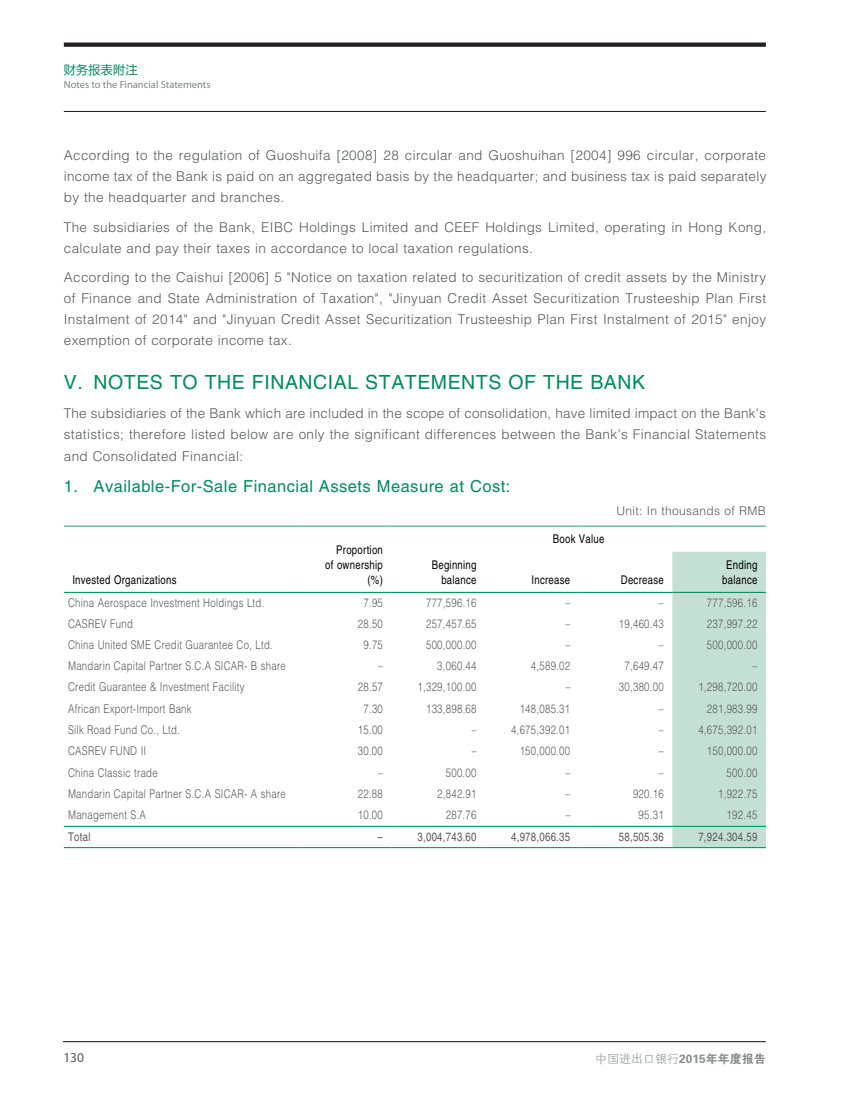
<style>
.page{position:relative;width:851px;height:1106px;background:#fff}
.page>*{position:absolute;margin:0;border:0;box-sizing:border-box;transform-origin:0 0}
.t1{font:19.5px "Helvetica LT Std";letter-spacing:.03em;color:#008c5b}
.t2{font:16.5px "Helvetica LT Std";letter-spacing:.03em;color:#008c5b}
.t3{font:300 13.5px/21px "Helvetica LT Std";letter-spacing:.03em;color:#57585a;text-align:justify}
.t4{font:13.5px "Myriad Pro";color:#57585a}
.t5{font:300 12px "Helvetica LT Std";letter-spacing:.03em;color:#57585a;scale:.8 1}
.t6{font:12px/15px "Helvetica LT Std";letter-spacing:.03em;color:#000;text-align:right;scale:.8 1}
.t7{font:12px "Helvetica LT Std";letter-spacing:.03em;color:#57585a;scale:.8 1}
.t8{font:300 12px "Helvetica LT Std";letter-spacing:.03em;color:#57585a}
.t9{font:12px "FZDHTK GBK1 0";color:#8a8c8f}
.t10{font:12px "Microsoft Ya Hei";letter-spacing:.03em;color:#008c5b}
.t11{font:10.5px "Myriad Pro";color:#808285}
.s1{font-family:"FZXH1 K GBK1 0"}
</style>
<div class="page">
<hr style="left:63px;top:1041px;width:702px;height:1px;background:#231f20">
<svg style="left:64px;top:43px;width:701px;height:4px;background:#2e2a2b"></svg>
<hr style="left:64px;top:111px;width:701px;height:1px;background:#231f20">
<div style="left:672px;top:552px;width:93px;height:295px;background:#c4dfd3"></div>
<hr style="left:64px;top:825px;width:234px;height:2px;background:#008c5b">
<hr style="left:298px;top:825px;width:93px;height:2px;background:#008c5b">
<hr style="left:391px;top:825px;width:94px;height:2px;background:#008c5b">
<hr style="left:485px;top:825px;width:93px;height:2px;background:#008c5b">
<hr style="left:578px;top:825px;width:94px;height:2px;background:#008c5b">
<hr style="left:64px;top:847px;width:234px;height:1px;background:#008c5b">
<hr style="left:298px;top:847px;width:93px;height:1px;background:#008c5b">
<hr style="left:391px;top:847px;width:94px;height:1px;background:#008c5b">
<hr style="left:485px;top:847px;width:93px;height:1px;background:#008c5b">
<hr style="left:578px;top:847px;width:94px;height:1px;background:#008c5b">
<hr style="left:672px;top:825px;width:93px;height:2px;background:#008c5b">
<hr style="left:672px;top:847px;width:93px;height:1px;background:#008c5b">
<hr style="left:391px;top:592px;width:94px;height:1px;background:#008c5b">
<hr style="left:485px;top:592px;width:93px;height:1px;background:#008c5b">
<hr style="left:578px;top:592px;width:94px;height:1px;background:#008c5b">
<hr style="left:672px;top:592px;width:93px;height:1px;background:#008c5b">
<hr style="left:64px;top:525px;width:234px;height:1px;background:#2ba481">
<hr style="left:64px;top:592px;width:234px;height:1px;background:#008c5b">
<hr style="left:298px;top:525px;width:93px;height:1px;background:#2ba481">
<hr style="left:298px;top:592px;width:93px;height:1px;background:#008c5b">
<hr style="left:391px;top:525px;width:94px;height:1px;background:#2ba481">
<hr style="left:485px;top:525px;width:93px;height:1px;background:#2ba481">
<hr style="left:578px;top:525px;width:94px;height:1px;background:#2ba481">
<hr style="left:672px;top:525px;width:93px;height:1px;background:#2ba481">
<p class="t10" style="left:64px;top:62px;width:75px">财务报表附注</p>
<p class="t11" style="left:64px;top:78px;width:148px">Notes to the Financial Statements</p>
<p class="t3" style="left:64px;top:145px;width:704px">According to the regulation of Guoshuifa [2008] 28 circular and Guoshuihan [2004] 996 circular, corporate income tax of the Bank is paid on an aggregated basis by the headquarter; and business tax is paid separately by the headquarter and branches.</p>
<p class="t3" style="left:64px;top:216px;width:703px">The subsidiaries of the Bank, EIBC Holdings Limited and CEEF Holdings Limited, operating in Hong Kong, calculate and pay their taxes in accordance to local taxation regulations.</p>
<p class="t3" style="left:64px;top:267px;width:703px">According to the Caishui [2006] 5 "Notice on taxation related to securitization of credit assets by the Ministry of Finance and State Administration of Taxation", "Jinyuan Credit Asset Securitization Trusteeship Plan First Instalment of 2014" and "Jinyuan Credit Asset Securitization Trusteeship Plan First Instalment of 2015" enjoy exemption of corporate income tax.</p>
<h1 class="t1" style="left:64px;top:371px;width:582px">V. NOTES TO THE FINANCIAL STATEMENTS OF THE BANK</h1>
<p class="t3" style="left:64px;top:403px;width:703px">The subsidiaries of the Bank which are included in the scope of consolidation, have limited impact on the Bank's statistics; therefore listed below are only the significant differences between the Bank's Financial Statements and Consolidated Financial:</p>
<p class="t2" style="left:64px;top:476px;width:448px">1. Available-For-Sale Financial Assets Measure at Cost:</p>
<p class="t8" style="left:616px;top:503px;width:151px">Unit: In thousands of RMB</p>
<p class="t6" style="left:72px;top:572px;width:132px">Invested Organizations</p>
<p class="t6" style="left:325px;top:542px;width:74px">Proportion of ownership (%)</p>
<p class="t6" style="left:431px;top:557px;width:58px">Beginning balance</p>
<p class="t6" style="left:552px;top:531px;width:66px">Book Value</p>
<p class="t6" style="left:531px;top:572px;width:50px">Increase</p>
<p class="t6" style="left:620px;top:572px;width:55px">Decrease</p>
<p class="t6" style="left:722px;top:557px;width:46px;text-align:center">Ending balance</p>
<p class="t5" style="left:68px;top:595px;width:247px">China Aerospace Investment Holdings Ltd.</p>
<p class="t5" style="left:363px;top:595px;width:26px">7.95</p>
<p class="t5" style="left:426px;top:595px;width:65px">777,596.16</p>
<p class="t5" style="left:565px;top:595px;width:8px">–</p>
<p class="t5" style="left:659px;top:595px;width:8px">–</p>
<p class="t5" style="left:706px;top:595px;width:65px">777,596.16</p>
<p class="t5" style="left:68px;top:616px;width:83px">CASREV Fund</p>
<p class="t5" style="left:358px;top:616px;width:33px">28.50</p>
<p class="t5" style="left:426px;top:616px;width:65px">257,457.65</p>
<p class="t5" style="left:565px;top:616px;width:8px">–</p>
<p class="t5" style="left:618px;top:616px;width:58px">19,460.43</p>
<p class="t5" style="left:706px;top:616px;width:65px">237,997.22</p>
<p class="t5" style="left:68px;top:637px;width:257px">China United SME Credit Guarantee Co, Ltd.</p>
<p class="t5" style="left:363px;top:637px;width:26px">9.75</p>
<p class="t5" style="left:426px;top:637px;width:65px">500,000.00</p>
<p class="t5" style="left:565px;top:637px;width:8px">–</p>
<p class="t5" style="left:658px;top:637px;width:8px">–</p>
<p class="t5" style="left:706px;top:637px;width:65px">500,000.00</p>
<p class="t5" style="left:68px;top:658px;width:274px">Mandarin Capital Partner S.C.A SICAR- B share</p>
<p class="t5" style="left:378px;top:658px;width:7px">–</p>
<p class="t5" style="left:437px;top:658px;width:51px">3,060.44</p>
<p class="t5" style="left:531px;top:658px;width:51px">4,589.02</p>
<p class="t5" style="left:624px;top:658px;width:51px">7,649.47</p>
<p class="t5" style="left:752px;top:658px;width:8px">–</p>
<p class="t5" style="left:68px;top:679px;width:222px">Credit Guarantee &amp; Investment Facility</p>
<p class="t5" style="left:358px;top:679px;width:33px">28.57</p>
<p class="t5" style="left:417px;top:679px;width:75px">1,329,100.00</p>
<p class="t5" style="left:565px;top:679px;width:8px">–</p>
<p class="t5" style="left:618px;top:679px;width:58px">30,380.00</p>
<p class="t5" style="left:698px;top:679px;width:75px">1,298,720.00</p>
<p class="t5" style="left:68px;top:701px;width:156px">African Export-Import Bank</p>
<p class="t5" style="left:363px;top:701px;width:26px">7.30</p>
<p class="t5" style="left:426px;top:701px;width:65px">133,898.68</p>
<p class="t5" style="left:519px;top:701px;width:65px">148,085.31</p>
<p class="t5" style="left:659px;top:701px;width:8px">–</p>
<p class="t5" style="left:706px;top:701px;width:65px">281,983.99</p>
<p class="t5" style="left:68px;top:722px;width:141px">Silk Road Fund Co., Ltd.</p>
<p class="t5" style="left:358px;top:722px;width:33px">15.00</p>
<p class="t5" style="left:471px;top:722px;width:8px">–</p>
<p class="t5" style="left:511px;top:722px;width:75px">4,675,392.01</p>
<p class="t5" style="left:658px;top:722px;width:8px">–</p>
<p class="t5" style="left:698px;top:722px;width:75px">4,675,392.01</p>
<p class="t5" style="left:68px;top:743px;width:99px">CASREV FUND II</p>
<p class="t5" style="left:358px;top:743px;width:33px">30.00</p>
<p class="t5" style="left:471px;top:743px;width:8px">–</p>
<p class="t5" style="left:519px;top:743px;width:65px">150,000.00</p>
<p class="t5" style="left:658px;top:743px;width:8px">–</p>
<p class="t5" style="left:706px;top:743px;width:65px">150,000.00</p>
<p class="t5" style="left:68px;top:764px;width:114px">China Classic trade</p>
<p class="t5" style="left:378px;top:764px;width:8px">–</p>
<p class="t5" style="left:446px;top:764px;width:40px">500.00</p>
<p class="t5" style="left:565px;top:764px;width:8px">–</p>
<p class="t5" style="left:658px;top:764px;width:8px">–</p>
<p class="t5" style="left:726px;top:764px;width:40px">500.00</p>
<p class="t5" style="left:68px;top:786px;width:274px">Mandarin Capital Partner S.C.A SICAR- A share</p>
<p class="t5" style="left:358px;top:786px;width:33px">22.88</p>
<p class="t5" style="left:437px;top:786px;width:51px">2,842.91</p>
<p class="t5" style="left:565px;top:786px;width:8px">–</p>
<p class="t5" style="left:633px;top:786px;width:40px">920.16</p>
<p class="t5" style="left:718px;top:786px;width:51px">1,922.75</p>
<p class="t5" style="left:68px;top:807px;width:99px">Management S.A</p>
<p class="t5" style="left:358px;top:807px;width:33px">10.00</p>
<p class="t5" style="left:446px;top:807px;width:40px">287.76</p>
<p class="t5" style="left:565px;top:807px;width:8px">–</p>
<p class="t5" style="left:638px;top:807px;width:33px">95.31</p>
<p class="t5" style="left:726px;top:807px;width:40px">192.45</p>
<p class="t7" style="left:68px;top:829px;width:30px">Total</p>
<p class="t7" style="left:377px;top:829px;width:8px">–</p>
<p class="t7" style="left:417px;top:829px;width:75px">3,004,743.60</p>
<p class="t7" style="left:511px;top:829px;width:75px">4,978,066.35</p>
<p class="t7" style="left:618px;top:829px;width:58px">58,505.36</p>
<p class="t7" style="left:698px;top:829px;width:75px">7,924.304.59</p>
<p class="t4" style="left:63px;top:1048px;width:22px">130</p>
<p class="t9" style="left:595px;top:1052px;width:172px"><span class="s1">中国进出口银行</span>2015年年度报告</p>
</div>
